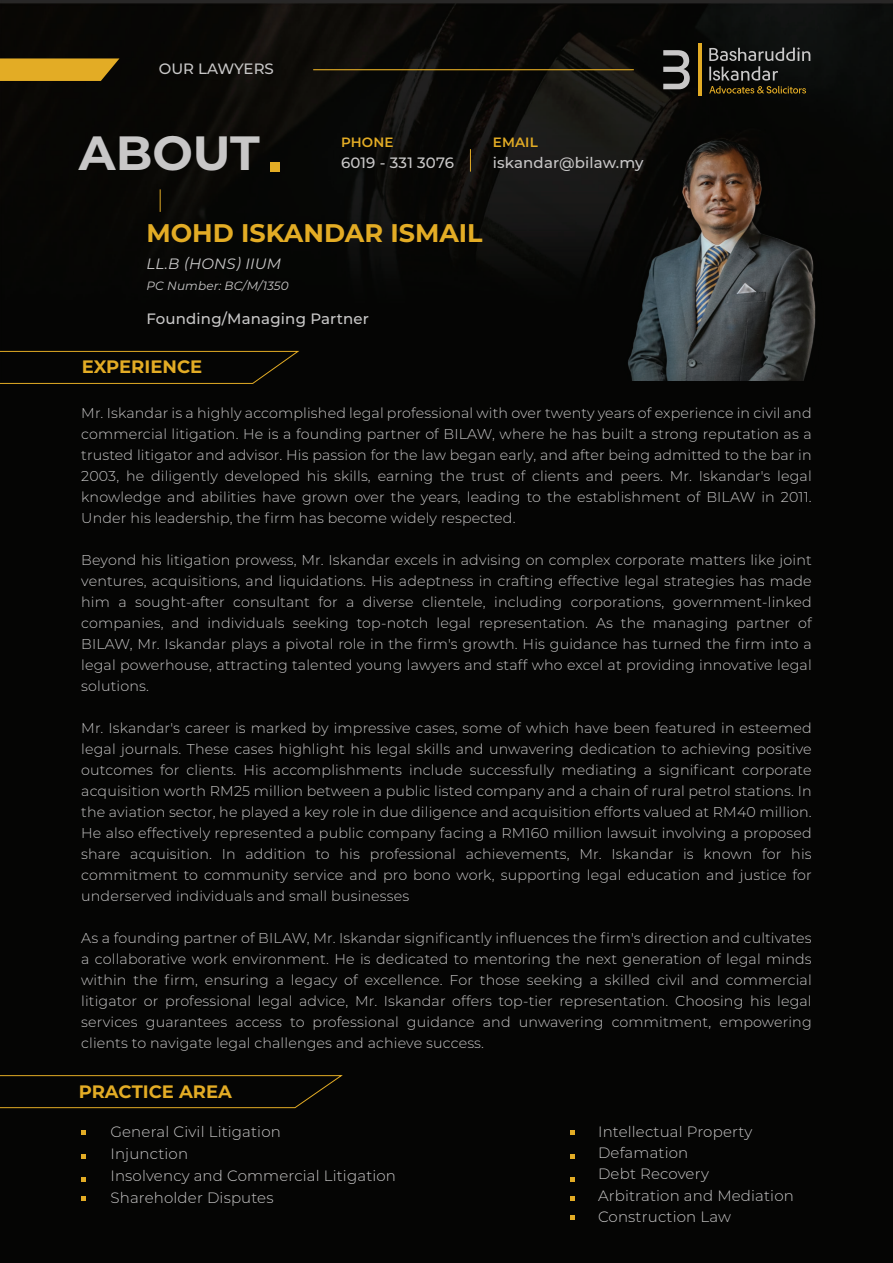
<style>
.page{position:relative;width:893px;height:1263px;background:#050504}
.page>*{position:absolute;margin:0;border:0;box-sizing:border-box;transform-origin:0 0}
.t1{font:700 48px "Montserrat";color:#c8c7c7}
.t2{font:700 25.5px "Montserrat";color:#e3ac25}
.t3{font:700 18px "Montserrat";color:#e3ac25}
.t4{font:300 15px/21.3px "Montserrat";letter-spacing:.01em;color:#c8c7c7}
.t5{font:500 15px "Montserrat";letter-spacing:.01em;color:#c9c8c8}
.t6{font:italic 15px "Montserrat";letter-spacing:.01em;color:#c9c8c8}
.t7{font:500 15px "Montserrat";color:#c8c7c7}
.t8{font:300 14.25px/21px "Montserrat";letter-spacing:.01em;color:#c8c7c7;text-align:justify}
.t9{font:600 13.5px "Montserrat";letter-spacing:.01em;color:#e3ac25}
.t10{font:italic 12px "Montserrat";letter-spacing:.01em;color:#c9c8c8}
</style>
<div class="page">
<img style="left:0;top:0;width:893px;height:254px">
<svg style="left:663px;top:50px;width:27px;height:39px"></svg>
<hr style="left:698px;top:44px;width:3px;height:52px;background:#e3ac25">
<svg style="left:709px;top:48px;width:101px;height:46px"></svg>
<svg style="left:0;top:58px;width:119px;height:23px"></svg>
<hr style="left:313px;top:69px;width:321px;height:1px;background:#e3ac25">
<svg style="left:160px;top:189px;width:1px;height:23px"></svg>
<svg style="left:470px;top:149px;width:1px;height:23px"></svg>
<div style="left:271px;top:162px;width:9px;height:9px;background:#e3ac25"></div>
<svg style="left:571px;top:1130px;width:4px;height:5px"></svg>
<svg style="left:0;top:1075px;width:343px;height:33px"></svg>
<svg style="left:0;top:350px;width:299px;height:34px"></svg>
<svg style="left:571px;top:1154px;width:4px;height:5px"></svg>
<svg style="left:571px;top:1177px;width:4px;height:4px"></svg>
<svg style="left:571px;top:1196px;width:4px;height:5px"></svg>
<svg style="left:571px;top:1215px;width:4px;height:5px"></svg>
<svg style="left:81px;top:1130px;width:5px;height:5px"></svg>
<svg style="left:81px;top:1154px;width:5px;height:5px"></svg>
<svg style="left:81px;top:1177px;width:5px;height:4px"></svg>
<svg style="left:81px;top:1196px;width:5px;height:5px"></svg>
<img style="left:593px;top:127px;width:253px;height:254px">
<p class="t7" style="left:159px;top:58px;width:117px">OUR LAWYERS</p>
<h1 class="t1" style="left:79px;top:118px;width:182px">ABOUT</h1>
<p class="t9" style="left:341px;top:133px;width:54px">PHONE</p>
<p class="t5" style="left:341px;top:153px;width:115px">6019 - 331 3076</p>
<p class="t9" style="left:493px;top:133px;width:46px">EMAIL</p>
<p class="t5" style="left:493px;top:153px;width:152px">iskandar@bilaw.my</p>
<h2 class="t2" style="left:146px;top:215px;width:338px">MOHD ISKANDAR ISMAIL</h2>
<p class="t6" style="left:146px;top:254px;width:136px">LL.B (HONS) IIUM</p>
<p class="t10" style="left:146px;top:278px;width:144px">PC Number: BC/M/1350</p>
<p class="t5" style="left:146px;top:308px;width:224px">Founding/Managing Partner</p>
<p class="t3" style="left:82px;top:354px;width:122px">EXPERIENCE</p>
<p class="t8" style="left:81px;top:402px;width:732px">Mr. Iskandar is a highly accomplished legal professional with over twenty years of experience in civil and commercial litigation. He is a founding partner of BILAW, where he has built a strong reputation as a trusted litigator and advisor. His passion for the law began early, and after being admitted to the bar in 2003, he diligently developed his skills, earning the trust of clients and peers. Mr. Iskandar's legal knowledge and abilities have grown over the years, leading to the establishment of BILAW in 2011.<br>Under his leadership, the firm has become widely respected.</p>
<p class="t8" style="left:81px;top:549px;width:732px">Beyond his litigation prowess, Mr. Iskandar excels in advising on complex corporate matters like joint ventures, acquisitions, and liquidations. His adeptness in crafting effective legal strategies has made him a sought-after consultant for a diverse clientele, including corporations, government-linked companies, and individuals seeking top-notch legal representation. As the managing partner of BILAW, Mr. Iskandar plays a pivotal role in the firm's growth. His guidance has turned the firm into a legal powerhouse, attracting talented young lawyers and staff who excel at providing innovative legal solutions.</p>
<p class="t8" style="left:81px;top:717px;width:732px">Mr. Iskandar's career is marked by impressive cases, some of which have been featured in esteemed legal journals. These cases highlight his legal skills and unwavering dedication to achieving positive outcomes for clients. His accomplishments include successfully mediating a significant corporate acquisition worth RM25 million between a public listed company and a chain of rural petrol stations. In the aviation sector, he played a key role in due diligence and acquisition efforts valued at RM40 million.<br>He also effectively represented a public company facing a RM160 million lawsuit involving a proposed share acquisition. In addition to his professional achievements, Mr. Iskandar is known for his commitment to community service and pro bono work, supporting legal education and justice for underserved individuals and small businesses</p>
<p class="t8" style="left:81px;top:927px;width:732px">As a founding partner of BILAW, Mr. Iskandar significantly influences the firm's direction and cultivates a collaborative work environment. He is dedicated to mentoring the next generation of legal minds within the firm, ensuring a legacy of excellence. For those seeking a skilled civil and commercial litigator or professional legal advice, Mr. Iskandar offers top-tier representation. Choosing his legal services guarantees access to professional guidance and unwavering commitment, empowering clients to navigate legal challenges and achieve success.</p>
<p class="t3" style="left:79px;top:1078px;width:155px">PRACTICE AREA</p>
<p class="t4" style="left:110px;top:1120px;width:287px;line-height:21.9px">General Civil Litigation<br>Injunction<br>Insolvency and Commercial Litigation</p>
<p class="t4" style="left:598px;top:1120px;width:156px">Intellectual Property<br>Defamation</p>
<p class="t4" style="left:598px;top:1163px;width:197px">Debt Recovery<br>Arbitration and Mediation<br>Construction Law</p>
<p class="t4" style="left:110px;top:1186px;width:165px">Shareholder Disputes</p>
</div>
